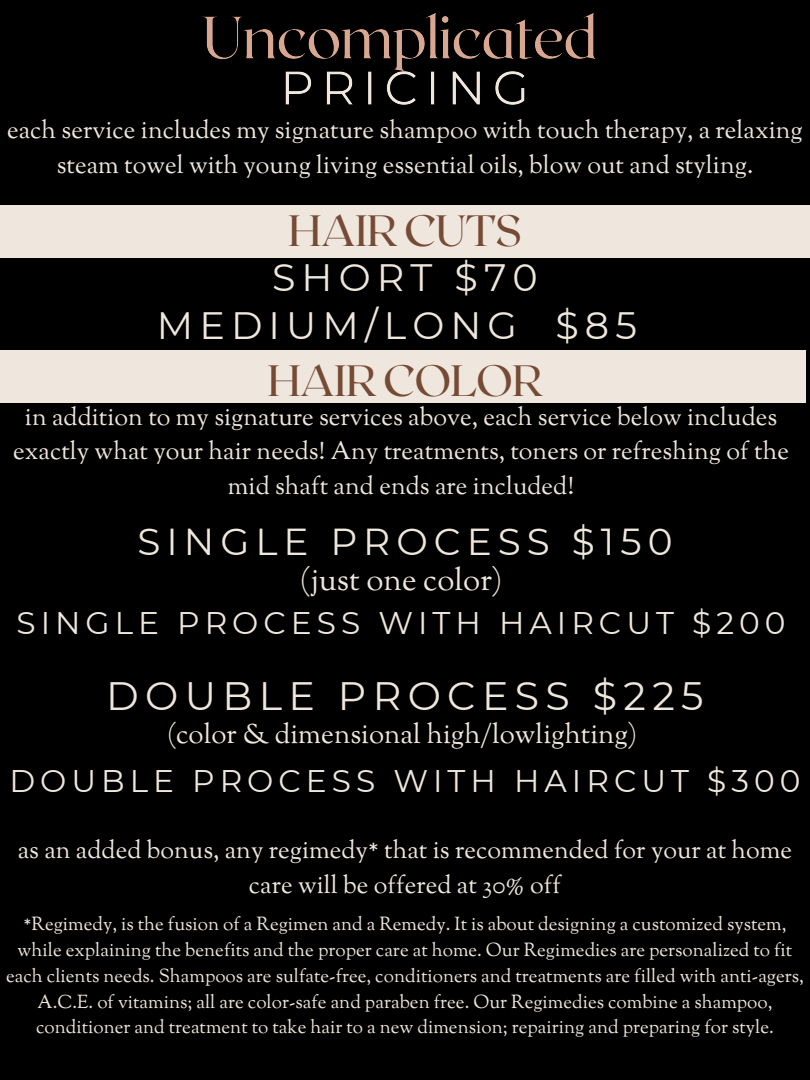
<style>
.page{position:relative;width:810px;height:1080px;background:#000}
.page>*{position:absolute;margin:0;border:0;box-sizing:border-box;transform-origin:0 0}
.t1{font:43.75px "Roxborough CF";letter-spacing:-.02em;color:#764b36}
.t2{font:39.62px "Montserrat";letter-spacing:.16em;color:#efe7dd}
.t3{font:38.12px "Montserrat";letter-spacing:.16em;color:#efe7dd}
.t4{font:37.5px "Montserrat";letter-spacing:.16em;color:#efe7dd}
.t5{font:31.25px "Montserrat";letter-spacing:.16em;color:#efe7dd}
.t6{font:31.25px "Sorts Mill Goudy";color:#efe7dd}
.t7{font:27.62px "Sorts Mill Goudy";color:#efe7dd}
.t8{font:25px/34.7px "Sorts Mill Goudy";color:#efe7dd;text-align:center}
.t9{font:18.75px/25.8px "Sorts Mill Goudy";color:#efe7dd;text-align:center}
</style>
<div class="page">
<div style="left:0;top:205px;width:810px;height:52px;background:#efe7dd"></div>
<img style="left:202px;top:13px;width:394px;height:47px">
<img style="left:285px;top:60px;width:240px;height:45px">
<div style="left:0;top:351px;width:806px;height:52px;background:#efe7dd"></div>
<h3 class="t8" style="left:7px;top:114px;width:797px">each service includes my signature shampoo with touch therapy, a relaxing steam towel with young living essential oils, blow out and styling.</h3>
<h3 class="t1" style="left:288px;top:203px;width:235px">HAIR CUTS</h3>
<h6 class="t3" style="left:272px;top:254px;width:267px">SHORT $70</h6>
<h2 class="t3" style="left:157px;top:302px;width:481px">MEDIUM/LONG $85</h2>
<h2 class="t1" style="left:267px;top:352px;width:277px">HAIR COLOR</h2>
<h6 class="t8" style="left:13px;top:401px;width:777px">in addition to my signature services above, each service below includes exactly what your hair needs! Any treatments, toners or refreshing of the mid shaft and ends are included!</h6>
<h4 class="t4" style="left:137px;top:518px;width:537px">SINGLE PROCESS $150</h4>
<h6 class="t6" style="left:300px;top:560px;width:204px">(just one color)</h6>
<h6 class="t5" style="left:17px;top:604px;width:771px">SINGLE PROCESS WITH HAIRCUT $200</h6>
<h2 class="t2" style="left:106px;top:672px;width:599px">DOUBLE PROCESS $225</h2>
<h4 class="t7" style="left:167px;top:716px;width:471px">(color &amp; dimensional high/lowlighting)</h4>
<p class="t5" style="left:9px;top:762px;width:793px">DOUBLE PROCESS WITH HAIRCUT $300</p>
<h3 class="t8" style="left:18px;top:835px;width:776px">as an added bonus, any regimedy* that is recommended for your at home care will be offered at 30% off</h3>
<h5 class="t9" style="left:6px;top:913px;width:799px">*Regimedy, is the fusion of a Regimen and a Remedy. It is about designing a customized system, while explaining the benefits and the proper care at home. Our Regimedies are personalized to fit each clients needs. Shampoos are sulfate-free, conditioners and treatments are filled with anti-agers, A.C.E. of vitamins; all are color-safe and paraben free. Our Regimedies combine a shampoo, conditioner and treatment to take hair to a new dimension; repairing and preparing for style.</h5>
</div>
